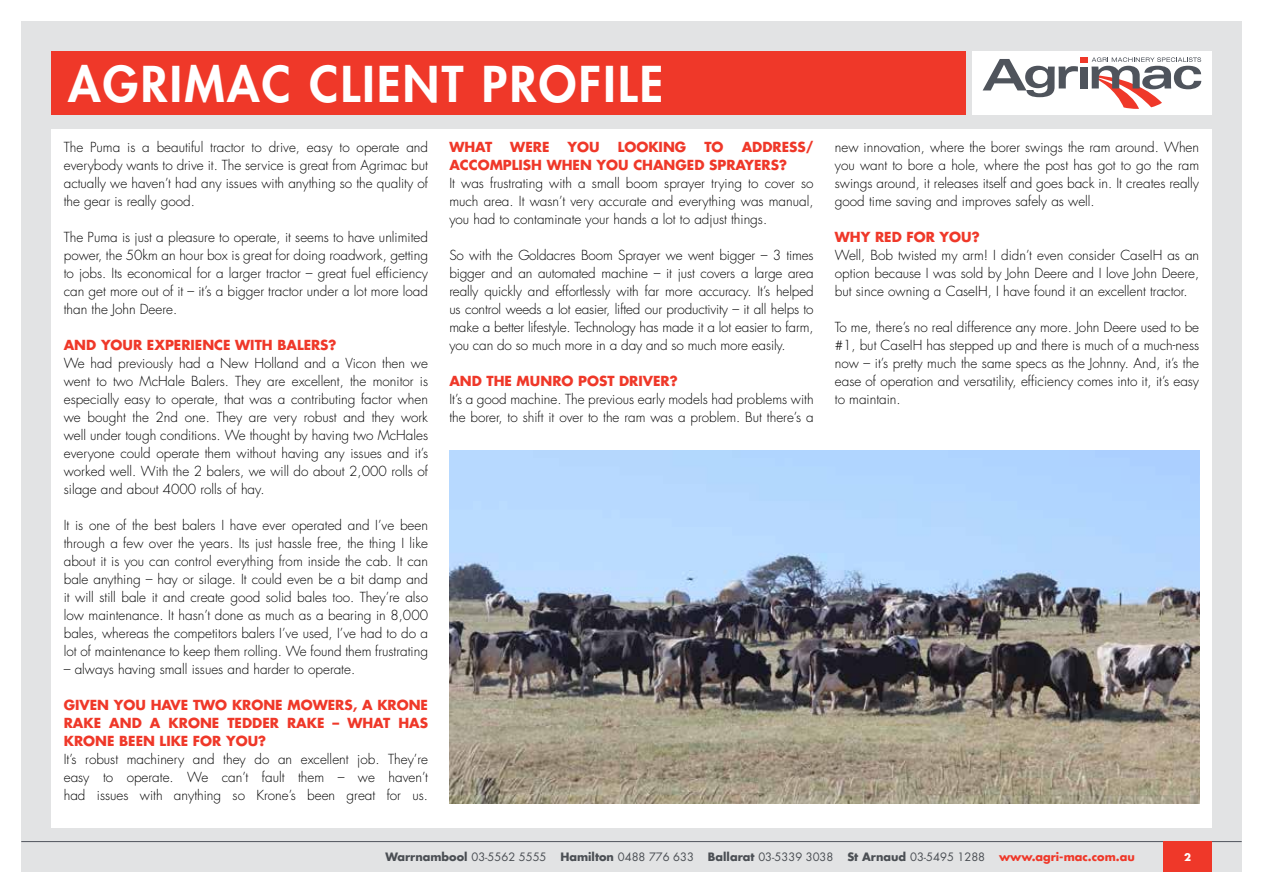
<style>
.page{position:relative;width:1263px;height:893px;background:#fff}
.page>*{position:absolute;margin:0;border:0;box-sizing:border-box;transform-origin:0 0}
.t1{font:800 48px "Futura LT";letter-spacing:.05em;color:#fff}
.t2{font:300 13.5px/18px "Futura LT";color:#000;text-align:justify}
.t3{font:700 13.5px/18px "Futura LT";color:#ef3829;text-align:justify}
.t4{font:11.25px "Futura LT";color:#4b4f54}
.t5{font:700 10.2px "Futura LT";color:#fff}
.s1{font-weight:700}
.s2{font-weight:700;color:#ef3829}
</style>
<div class="page">
<div style="left:21px;top:21px;width:1221px;height:851px;background:#e2e3e4"></div>
<hr style="left:21px;top:841px;width:1221px;height:1px;background:#4f545c">
<div style="left:1163px;top:841px;width:49px;height:31px;background:#ef3829"></div>
<div style="left:51px;top:51px;width:914px;height:64px;background:#ef3829"></div>
<div style="left:972px;top:51px;width:240px;height:64px;background:#fff"></div>
<div style="left:1080px;top:57px;width:8px;height:5px;background:#ef3829"></div>
<svg style="left:983px;top:59px;width:95px;height:38px"></svg>
<div style="left:1080px;top:67px;width:8px;height:21px;background:#4f545c"></div>
<svg style="left:1091px;top:57px;width:110px;height:52px"></svg>
<div style="left:51px;top:129px;width:1161px;height:698px;background:#fff"></div>
<img style="left:449px;top:451px;width:750px;height:353px">
<h1 class="t1" style="left:68px;top:52px;width:597px">AGRIMAC CLIENT PROFILE</h1>
<p class="t2" style="left:64px;top:139px;width:366px">The Puma is a beautiful tractor to drive, easy to operate and everybody wants to drive it. The service is great from Agrimac but actually we haven’t had any issues with anything so the quality of the gear is really good.</p>
<p class="t2" style="left:64px;top:229px;width:366px">The Puma is just a pleasure to operate, it seems to have unlimited power, the 50km an hour box is great for doing roadwork, getting to jobs. Its economical for a larger tractor – great fuel efficiency can get more out of it – it’s a bigger tractor under a lot more load than the John Deere.</p>
<p class="t3" style="left:64px;top:336px;width:274px">AND YOUR EXPERIENCE WITH BALERS?</p>
<p class="t2" style="left:64px;top:355px;width:366px">We had previously had a New Holland and a Vicon then we went to two McHale Balers. They are excellent, the monitor is especially easy to operate, that was a contributing factor when we bought the 2nd one. They are very robust and they work well under tough conditions. We thought by having two McHales everyone could operate them without having any issues and it’s worked well. With the 2 balers, we will do about 2,000 rolls of silage and about 4000 rolls of hay.</p>
<p class="t2" style="left:64px;top:517px;width:366px">It is one of the best balers I have ever operated and I’ve been through a few over the years. Its just hassle free, the thing I like about it is you can control everything from inside the cab. It can bale anything – hay or silage. It could even be a bit damp and it will still bale it and create good solid bales too. They’re also low maintenance. It hasn’t done as much as a bearing in 8,000 bales, whereas the competitors balers I’ve used, I’ve had to do a lot of maintenance to keep them rolling. We found them frustrating</p>
<p class="t2" style="left:64px;top:661px;width:293px">– always having small issues and harder to operate.</p>
<p class="t3" style="left:64px;top:696px;width:366px">GIVEN YOU HAVE TWO KRONE MOWERS, A KRONE RAKE AND A KRONE TEDDER RAKE – WHAT HAS KRONE BEEN LIKE FOR YOU?</p>
<p class="t2" style="left:64px;top:751px;width:366px">It’s robust machinery and they do an excellent job. They’re easy to operate. We can’t fault them – we haven’t had issues with anything so Krone’s been great for us.</p>
<p class="t3" style="left:449px;top:138px;width:366px;text-indent:292px">ADDRESS/<br>ACCOMPLISH WHEN YOU CHANGED SPRAYERS?</p>
<p class="t2" style="left:449px;top:175px;width:366px">It was frustrating with a small boom sprayer trying to cover so much area. It wasn’t very accurate and everything was manual, you had to contaminate your hands a lot to adjust things.</p>
<p class="t2" style="left:449px;top:247px;width:366px">So with the Goldacres Boom Sprayer we went bigger – 3 times bigger and an automated machine – it just covers a large area really quickly and effortlessly with far more accuracy. It’s helped us control weeds a lot easier, lifted our productivity – it all helps to make a better lifestyle. Technology has made it a lot easier to farm, you can do so much more in a day and so much more easily.</p>
<p class="t3" style="left:449px;top:372px;width:230px">AND THE MUNRO POST DRIVER?</p>
<p class="t2" style="left:449px;top:391px;width:366px">It’s a good machine. The previous early models had problems with the borer, to shift it over to the ram was a problem. But there’s a</p>
<p class="t3" style="left:449px;top:138px;width:44px">WHAT</p>
<p class="t3" style="left:510px;top:138px;width:41px">WERE</p>
<p class="t3" style="left:567px;top:138px;width:34px">YOU</p>
<p class="t3" style="left:618px;top:138px;width:70px">LOOKING</p>
<p class="t3" style="left:704px;top:138px;width:21px">TO</p>
<p class="t2" style="left:835px;top:139px;width:366px">new innovation, where the borer swings the ram around. When you want to bore a hole, where the post has got to go the ram swings around, it releases itself and goes back in. It creates really good time saving and improves safely as well.</p>
<p class="t3" style="left:835px;top:228px;width:146px">WHY RED FOR YOU?</p>
<p class="t2" style="left:835px;top:247px;width:366px">Well, Bob twisted my arm! I didn’t even consider CaseIH as an option because I was sold by John Deere and I love John Deere, but since owning a CaseIH, I have found it an excellent tractor.</p>
<p class="t2" style="left:835px;top:319px;width:366px">To me, there’s no real difference any more. John Deere used to be #1, but CaseIH has stepped up and there is much of a much-ness now – it’s pretty much the same specs as the Johnny. And, it’s the ease of operation and versatility, efficiency comes into it, it’s easy to maintain.</p>
<p class="t4" style="left:385px;top:850px;width:751px"><span class="s1">WARRNAMBOOL</span> 03-5562 5555 <span class="s1">HAMILTON</span> 0488 776 633 <span class="s1">BALLARAT</span> 03-5339 3038 <span class="s1">ST ARNAUD</span> 03-5495 1288 <span class="s2">WWW.AGRI-MAC.COM.AU</span></p>
<p class="t5" style="left:1184px;top:850px;width:8px">2</p>
</div>
